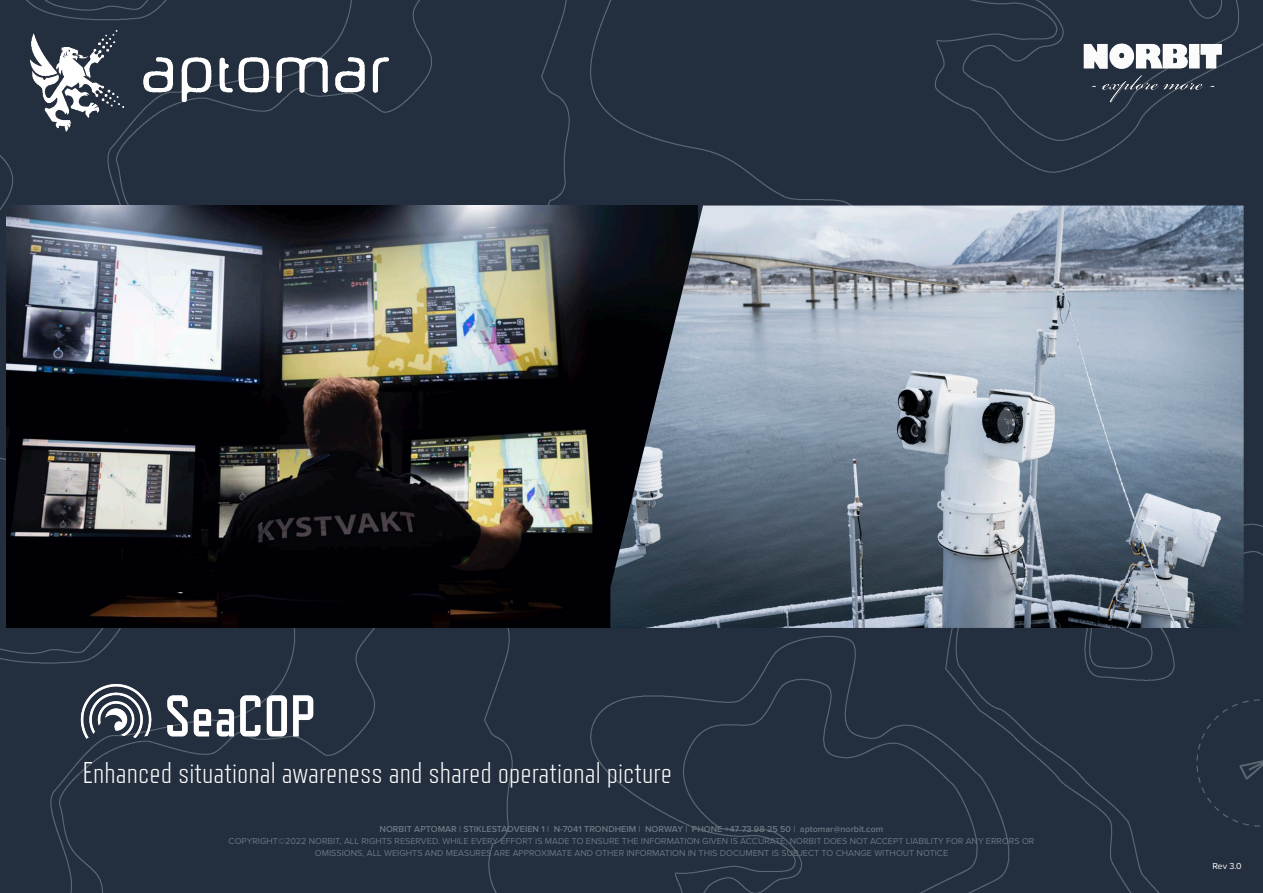
<style>
.page{position:relative;width:1263px;height:893px;background:#232e3e}
.page>*{position:absolute;margin:0;border:0;box-sizing:border-box;transform-origin:0 0}
.subtitle3{font:300 30px "Refrigerator Deluxe";color:#fff}
.footer_page2{font:9px/12px "Proxima Nova";color:#6a7680;text-align:center}
.subtitle3-2{font:9px "Proxima Nova";color:#fff}
.s1{font-weight:600}
</style>
<div class="page">
<img style="left:31px;top:30px;width:358px;height:102px">
<img style="left:1059px;top:27px;width:191px;height:102px">
<img style="left:6px;top:206px;width:604px;height:422px">
<img style="left:610px;top:206px;width:634px;height:422px">
<img style="left:65px;top:665px;width:268px;height:101px">
<p class="subtitle3" style="left:83px;top:756px;width:591px">Enhanced situational awareness and shared operational picture</p>
<p class="footer_page2" style="left:229px;top:823px;width:807px"><span class="s1">NORBIT APTOMAR | STIKLESTADVEIEN 1 | N-7041 TRONDHEIM | NORWAY | PHONE +47 73 98 25 50 | aptomar@norbit.com<br></span>COPYRIGHT©2022 NORBIT, ALL RIGHTS RESERVED. WHILE EVERY EFFORT IS MADE TO ENSURE THE INFORMATION GIVEN IS ACCURATE, NORBIT DOES NOT ACCEPT LIABILITY FOR ANY ERRORS OR<br>OMISSIONS, ALL WEIGHTS AND MEASURES ARE APPROXIMATE AND OTHER INFORMATION IN THIS DOCUMENT IS SUBJECT TO CHANGE WITHOUT NOTICE</p>
<p class="subtitle3-2" style="left:1212px;top:861px;width:31px">Rev 3.0</p>
</div>
